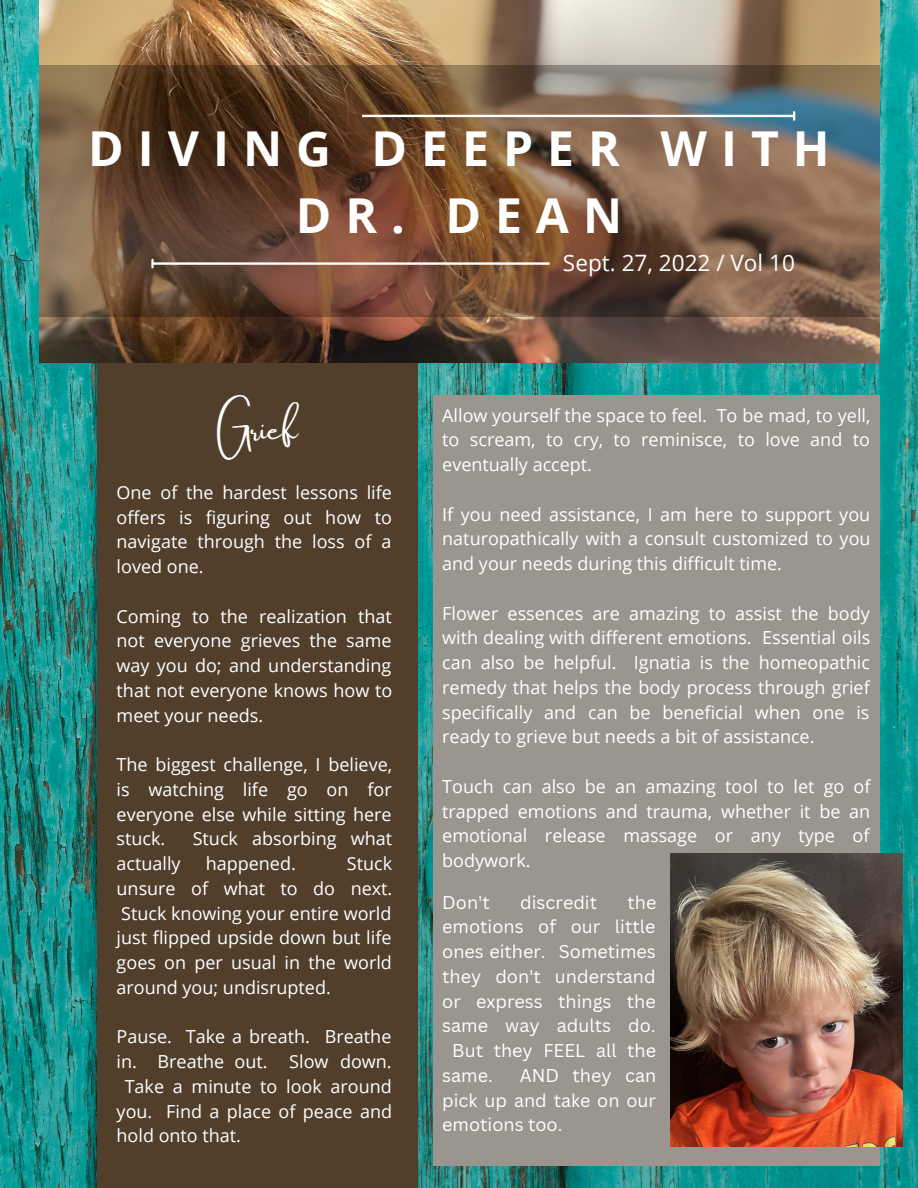
<style>
.page{position:relative;width:918px;height:1188px;background:#fff}
.page>*{position:absolute;margin:0;border:0;box-sizing:border-box;transform-origin:0 0}
.t1{font:700 48.15px/66.3px "Open Sans";letter-spacing:.29em;color:#fff;text-align:center}
.t2{font:30.45px "Amsterdam One";color:#fff}
.t3{font:22.5px "Open Sans";color:#fff}
.t4{font:18px/24.8px "Open Sans";color:#fff;text-align:justify}
.t5{font:18px/24.8px "Canva Sans";color:#fff;text-align:justify}
</style>
<div class="page">
<img style="left:0;top:0;width:918px;height:1188px">
<div style="left:98px;top:0;width:320px;height:1188px;background:#513f2c"></div>
<img style="left:39px;top:0;width:840px;height:362px">
<svg style="left:39px;top:65px;width:840px;height:252px;background:#71543f"></svg>
<hr style="left:362px;top:115px;width:432px;height:2px;background:#fff">
<svg style="left:793px;top:111px;width:2px;height:10px"></svg>
<hr style="left:153px;top:262px;width:397px;height:3px;background:#fff">
<svg style="left:151px;top:259px;width:3px;height:9px"></svg>
<div style="left:433px;top:395px;width:446px;height:771px;background:#9b958f"></div>
<img style="left:670px;top:854px;width:232px;height:292px">
<h1 class="t1" style="left:88px;top:115px;width:743px">DIVING DEEPER WITH<br>DR. DEAN</h1>
<p class="t3" style="left:563px;top:247px;width:234px">Sept. 27, 2022 / Vol 10</p>
<h2 class="t2" style="left:217px;top:412px;width:82px">Grief</h2>
<p class="t4" style="left:117px;top:479px;width:277px">One of the hardest lessons life offers is figuring out how to navigate through the loss of a loved one.</p>
<p class="t4" style="left:117px;top:603px;width:277px">Coming to the realization that not everyone grieves the same way you do; and understanding that not everyone knows how to meet your needs.</p>
<p class="t4" style="left:117px;top:752px;width:277px">The biggest challenge, I believe, is watching life go on for everyone else while sitting here stuck.</p>
<p class="t4" style="left:193px;top:826px;width:201px">Stuck absorbing what</p>
<p class="t4" style="left:117px;top:851px;width:277px;text-indent:230px">Stuck unsure of what to do next.<br>Stuck knowing your entire world just flipped upside down but life goes on per usual in the world around you; undisrupted.</p>
<p class="t4" style="left:117px;top:1024px;width:276px">Pause. Take a breath. Breathe</p>
<p class="t4" style="left:117px;top:1049px;width:277px">in. Breathe out. Slow down.</p>
<p class="t4" style="left:125px;top:1073px;width:269px">Take a minute to look around</p>
<p class="t4" style="left:117px;top:1098px;width:277px">you. Find a place of peace and</p>
<p class="t4" style="left:117px;top:1123px;width:126px">hold onto that.</p>
<p class="t4" style="left:117px;top:851px;width:66px">actually</p>
<p class="t4" style="left:206px;top:851px;width:92px">happened.</p>
<p class="t4" style="left:442px;top:402px;width:430px">Allow yourself the space to feel. To be mad, to yell, to scream, to cry, to reminisce, to love and to eventually accept.</p>
<p class="t4" style="left:442px;top:501px;width:430px">If you need assistance, I am here to support you naturopathically with a consult customized to you and your needs during this difficult time.</p>
<p class="t4" style="left:442px;top:600px;width:430px">Flower essences are amazing to assist the body with dealing with different emotions. Essential oils can also be helpful. Ignatia is the homeopathic remedy that helps the body process through grief specifically and can be beneficial when one is ready to grieve but needs a bit of assistance.</p>
<p class="t4" style="left:442px;top:774px;width:430px">Touch can also be an amazing tool to let go of trapped emotions and trauma, whether it be an emotional release massage or any type of bodywork.</p>
<p class="t5" style="left:442px;top:889px;width:49px">Don't</p>
<p class="t5" style="left:520px;top:889px;width:78px">discredit</p>
<p class="t5" style="left:627px;top:889px;width:30px">the</p>
<p class="t5" style="left:442px;top:914px;width:215px">emotions of our little</p>
<p class="t5" style="left:442px;top:939px;width:215px">ones either. Sometimes</p>
<p class="t5" style="left:442px;top:963px;width:215px">they don't understand</p>
<p class="t5" style="left:442px;top:988px;width:215px">or express things the</p>
<p class="t5" style="left:442px;top:1013px;width:215px">same way adults do.</p>
<p class="t5" style="left:452px;top:1038px;width:205px">But they FEEL all the</p>
<p class="t5" style="left:442px;top:1062px;width:52px">same.</p>
<p class="t5" style="left:442px;top:1062px;width:215px;text-indent:77px">AND they can pick up and take on our emotions too.</p>
</div>
